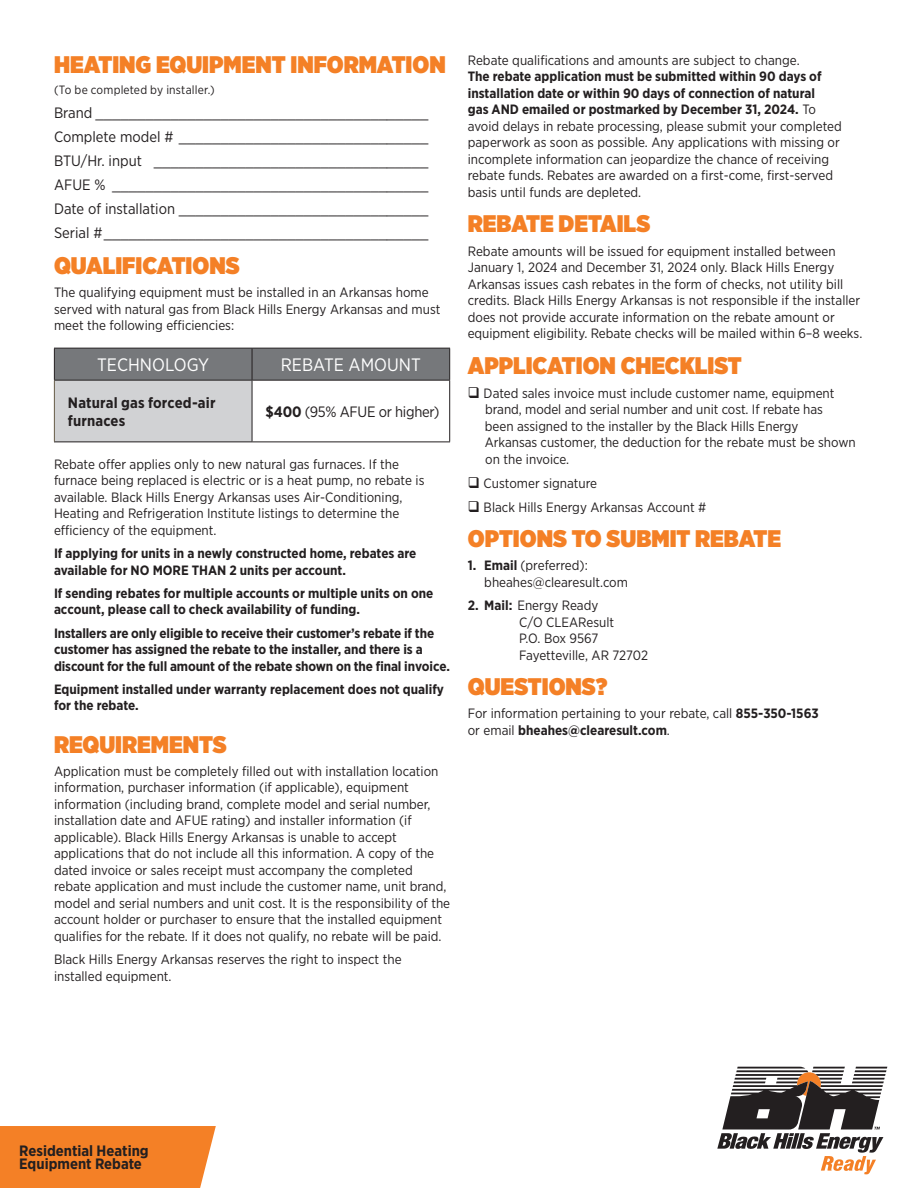
<style>
.page{position:relative;width:918px;height:1188px;background:#fff}
.page>*{position:absolute;margin:0;border:0;box-sizing:border-box;transform-origin:0 0}
.FORM_AND_BODY_HEADER_ORANGE{font:900 24px "Gotham Narrow";color:#f48026}
.GENERAL_PARAGRAPH{font:900 24px "Gotham Narrow";color:#f48026}
.BULLETS_NUMBER{font:900 24px "Gotham Narrow";color:#f48026}
.TABLE_HEADER_TEXT{font:18px "Gotham Narrow";color:#fff}
.FORM_TAG_LINE{font:15px "Gotham Narrow";color:#231f20}
.table_style_normal_text{font:700 15px/13.5px "Gotham Narrow";color:#231f20}
.table_style_normal_text-2{font:15px "Gotham Narrow";letter-spacing:-.02em;color:#231f20}
.BULLETS_NUMBER-2{font:13.5px/16.5px "Gotham Narrow";color:#231f20}
.GENERAL_PARAGRAPH-2{font:13.5px/16.5px "Gotham Narrow";color:#231f20}
.GENERAL_PARAGRAPH-3{font:700 13.5px/16.5px "Gotham Narrow";color:#231f20}
.FORM_AND_BODY_HEADER_ORANGE-2{font:12px "Gotham Narrow";letter-spacing:.015em;color:#231f20}
.s1{font-weight:700}
</style>
<div class="page">
<div style="left:0;top:1126px;width:216px;height:62px;background:#f48026"></div>
<div style="left:55px;top:349px;width:394px;height:31px;background:#76787b"></div>
<div style="left:54px;top:380px;width:198px;height:62px;background:#d1d2d4"></div>
<hr style="left:54px;top:348px;width:198px;height:1px;background:#231f20">
<hr style="left:54px;top:349px;width:1px;height:31px;background:#231f20">
<hr style="left:252px;top:348px;width:198px;height:1px;background:#231f20">
<hr style="left:252px;top:349px;width:1px;height:31px;background:#231f20">
<hr style="left:449px;top:349px;width:1px;height:31px;background:#231f20">
<hr style="left:54px;top:380px;width:198px;height:1px;background:#231f20">
<hr style="left:252px;top:380px;width:198px;height:1px;background:#231f20">
<hr style="left:252px;top:381px;width:1px;height:61px;background:#231f20">
<hr style="left:449px;top:381px;width:1px;height:61px;background:#231f20">
<hr style="left:54px;top:442px;width:198px;height:1px;background:#231f20">
<hr style="left:252px;top:442px;width:198px;height:1px;background:#231f20">
<hr style="left:54px;top:381px;width:1px;height:61px;background:#685d49">
<svg style="left:717px;top:1067px;width:170px;height:107px"></svg>
<p class="FORM_AND_BODY_HEADER_ORANGE" style="left:54px;top:48px;width:393px">HEATING EQUIPMENT INFORMATION</p>
<p class="FORM_AND_BODY_HEADER_ORANGE-2" style="left:54px;top:83px;width:162px">(To be completed by installer.)</p>
<p class="FORM_TAG_LINE" style="left:54px;top:104px;width:376px">Brand ________________________________________</p>
<p class="FORM_TAG_LINE" style="left:54px;top:128px;width:376px">Complete model # ______________________________</p>
<p class="FORM_TAG_LINE" style="left:54px;top:152px;width:376px">BTU/Hr. input _________________________________</p>
<p class="FORM_TAG_LINE" style="left:54px;top:176px;width:376px">AFUE % ______________________________________</p>
<p class="FORM_TAG_LINE" style="left:54px;top:200px;width:376px">Date of installation ______________________________</p>
<p class="FORM_TAG_LINE" style="left:54px;top:224px;width:376px">Serial #_______________________________________</p>
<p class="FORM_AND_BODY_HEADER_ORANGE" style="left:54px;top:249px;width:187px">QUALIFICATIONS</p>
<p class="GENERAL_PARAGRAPH-2" style="left:54px;top:284px;width:388px">The qualifying equipment must be installed in an Arkansas home served with natural gas from Black Hills Energy Arkansas and must meet the following efficiencies:</p>
<p class="TABLE_HEADER_TEXT" style="left:97px;top:354px;width:114px">TECHNOLOGY</p>
<p class="TABLE_HEADER_TEXT" style="left:281px;top:354px;width:142px">REBATE AMOUNT</p>
<p class="table_style_normal_text" style="left:68px;top:394px;width:149px;line-height:18px">Natural gas forced-air furnaces</p>
<p class="table_style_normal_text-2" style="left:266px;top:402px;width:176px"><span class="s1">$400</span> (95% AFUE or higher)</p>
<p class="GENERAL_PARAGRAPH-2" style="left:54px;top:456px;width:372px">Rebate offer applies only to new natural gas furnaces. If the furnace being replaced is electric or is a heat pump, no rebate is available. Black Hills Energy Arkansas uses Air-Conditioning, Heating and Refrigeration Institute listings to determine the efficiency of the equipment.</p>
<p class="GENERAL_PARAGRAPH-3" style="left:54px;top:545px;width:364px">If applying for units in a newly constructed home, rebates are available for NO MORE THAN 2 units per account.</p>
<p class="GENERAL_PARAGRAPH-3" style="left:54px;top:585px;width:381px">If sending rebates for multiple accounts or multiple units on one account, please call to check availability of funding.</p>
<p class="GENERAL_PARAGRAPH-3" style="left:54px;top:625px;width:398px">Installers are only eligible to receive their customer’s rebate if the customer has assigned the rebate to the installer, and there is a discount for the full amount of the rebate shown on the final invoice.</p>
<p class="GENERAL_PARAGRAPH-3" style="left:54px;top:681px;width:391px">Equipment installed under warranty replacement does not qualify for the rebate.</p>
<p class="GENERAL_PARAGRAPH" style="left:54px;top:728px;width:174px">REQUIREMENTS</p>
<p class="BULLETS_NUMBER-2" style="left:54px;top:763px;width:398px">Application must be completely filled out with installation location information, purchaser information (if applicable), equipment information (including brand, complete model and serial number, installation date and AFUE rating) and installer information (if applicable). Black Hills Energy Arkansas is unable to accept applications that do not include all this information. A copy of the dated invoice or sales receipt must accompany the completed rebate application and must include the customer name, unit brand, model and serial numbers and unit cost. It is the responsibility of the account holder or purchaser to ensure that the installed equipment qualifies for the rebate. If it does not qualify, no rebate will be paid.</p>
<p class="BULLETS_NUMBER-2" style="left:54px;top:951px;width:349px">Black Hills Energy Arkansas reserves the right to inspect the installed equipment.</p>
<p class="BULLETS_NUMBER-2" style="left:468px;top:52px;width:376px">Rebate qualifications and amounts are subject to change.<br><span class="s1">The rebate application must be submitted within 90 days of installation date or within 90 days of connection of natural<br>gas AND emailed or postmarked by December 31, 2024.</span> To avoid delays in rebate processing, please submit your completed paperwork as soon as possible. Any applications with missing or incomplete information can jeopardize the chance of receiving rebate funds. Rebates are awarded on a first-come, first-served basis until funds are depleted.</p>
<p class="GENERAL_PARAGRAPH" style="left:468px;top:208px;width:184px">REBATE DETAILS</p>
<p class="BULLETS_NUMBER-2" style="left:468px;top:242px;width:396px">Rebate amounts will be issued for equipment installed between January 1, 2024 and December 31, 2024 only. Black Hills Energy Arkansas issues cash rebates in the form of checks, not utility bill credits. Black Hills Energy Arkansas is not responsible if the installer does not provide accurate information on the rebate amount or equipment eligibility. Rebate checks will be mailed within 6–8 weeks.</p>
<p class="BULLETS_NUMBER" style="left:468px;top:349px;width:276px">APPLICATION CHECKLIST</p>
<p class="BULLETS_NUMBER-2" style="left:485px;top:384px;width:372px;text-indent:-17px">❑ Dated sales invoice must include customer name, equipment brand, model and serial number and unit cost. If rebate has<br>been assigned to the installer by the Black Hills Energy<br>Arkansas customer, the deduction for the rebate must be shown on the invoice.</p>
<p class="BULLETS_NUMBER-2" style="left:468px;top:474px;width:131px">❑ Customer signature</p>
<p class="BULLETS_NUMBER-2" style="left:468px;top:498px;width:240px">❑ Black Hills Energy Arkansas Account #</p>
<p class="FORM_AND_BODY_HEADER_ORANGE" style="left:468px;top:522px;width:315px">OPTIONS TO SUBMIT REBATE</p>
<p class="BULLETS_NUMBER-2" style="left:484px;top:557px;width:145px;text-indent:-16px"><span class="s1">1. Email</span> (preferred): bheahes@clearesult.com</p>
<p class="BULLETS_NUMBER-2" style="left:519px;top:597px;width:96px;text-indent:-51px"><span class="s1">2. Mail:</span> Energy Ready<br>C/O CLEAResult<br>P.O. Box 9567</p>
<p class="BULLETS_NUMBER-2" style="left:519px;top:646px;width:130px">Fayetteville, AR 72702</p>
<p class="FORM_AND_BODY_HEADER_ORANGE" style="left:468px;top:671px;width:141px">QUESTIONS?</p>
<p class="GENERAL_PARAGRAPH-2" style="left:468px;top:705px;width:352px">For information pertaining to your rebate, call <span class="s1">855-350-1563 </span>or email <span class="s1">bheahes@clearesult.com</span>.</p>
<p class="table_style_normal_text" style="left:19px;top:1143px;width:131px">Residential Heating<br>Equipment Rebate</p>
</div>
